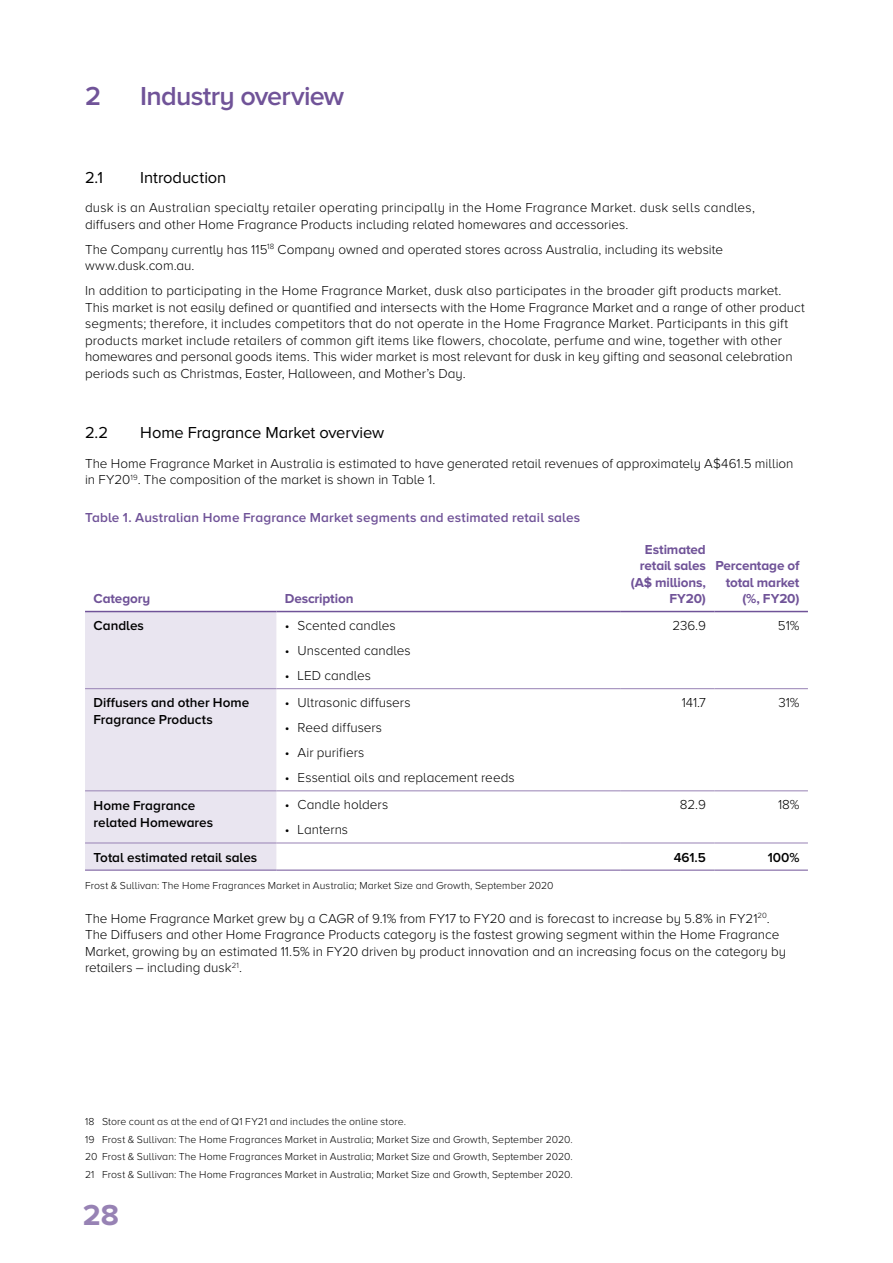
<style>
.page{position:relative;width:893px;height:1263px;background:#fff}
.page>*{position:absolute;margin:0;border:0;box-sizing:border-box;transform-origin:0 0}
.t1{font:700 30px "Proxima Nova A";color:#9782b4}
.t2{font:600 27px "Proxima Nova A";letter-spacing:-.03em;color:#705398}
.b_Head_A{font:16.5px "Proxima Nova A";letter-spacing:-.005em;color:#000}
.b_Body{font:300 13.5px/16.5px "Proxima Nova A";color:#000}
.f_Text{font:600 13.5px/16.5px "Proxima Nova A";color:#000}
.f_Col_Head_Right{font:700 13.5px/16.5px "Proxima Nova A";letter-spacing:-.01em;color:#705398;text-align:right}
.b_Figure_Head{font:600 13.5px "Proxima Nova A";letter-spacing:.01em;color:#705398}
.f_Nºs{font:300 13.5px "Proxima Nova A";letter-spacing:-.01em;color:#000}
.f_Col_Head_Left{font:700 13.5px "Proxima Nova A";letter-spacing:-.01em;color:#705398}
.f_Nºs-2{font:600 13.5px "Proxima Nova A";letter-spacing:-.01em;color:#000}
.b_Page_Footnote{font:300 10.5px "Proxima Nova A";letter-spacing:.01em;color:#000}
.b_Source{font:300 10.5px "Proxima Nova A";letter-spacing:.01em;color:#000}
</style>
<div class="page">
<div style="left:85px;top:612px;width:191px;height:258px;background:#e9e5f0"></div>
<hr style="left:621px;top:870px;width:93px;height:1px;background:#705398">
<hr style="left:714px;top:870px;width:94px;height:1px;background:#705398">
<hr style="left:85px;top:870px;width:191px;height:1px;background:#705398">
<hr style="left:276px;top:870px;width:345px;height:1px;background:#705398">
<hr style="left:621px;top:843px;width:93px;height:1px;background:#9782b4">
<hr style="left:714px;top:843px;width:94px;height:1px;background:#9782b4">
<hr style="left:85px;top:843px;width:191px;height:1px;background:#9782b4">
<hr style="left:276px;top:843px;width:345px;height:1px;background:#9782b4">
<hr style="left:621px;top:790px;width:93px;height:1px;background:#9782b4">
<hr style="left:714px;top:790px;width:94px;height:1px;background:#9782b4">
<hr style="left:85px;top:790px;width:191px;height:1px;background:#9782b4">
<hr style="left:276px;top:790px;width:345px;height:1px;background:#9782b4">
<hr style="left:621px;top:688px;width:93px;height:1px;background:#9782b4">
<hr style="left:714px;top:688px;width:94px;height:1px;background:#9782b4">
<hr style="left:85px;top:688px;width:191px;height:1px;background:#9782b4">
<hr style="left:276px;top:688px;width:345px;height:1px;background:#9782b4">
<hr style="left:621px;top:611px;width:93px;height:1px;background:#705398">
<hr style="left:714px;top:611px;width:94px;height:1px;background:#705398">
<hr style="left:85px;top:611px;width:191px;height:1px;background:#705398">
<hr style="left:276px;top:611px;width:345px;height:1px;background:#705398">
<h2 class="t2" style="left:85px;top:81px;width:18px">2</h2>
<h2 class="t2" style="left:140px;top:81px;width:205px">Industry overview</h2>
<p class="b_Head_A" style="left:85px;top:168px;width:20px">2.1</p>
<p class="b_Head_A" style="left:140px;top:168px;width:88px">Introduction</p>
<p class="b_Body" style="left:85px;top:199px;width:671px">dusk is an Australian specialty retailer operating principally in the Home Fragrance Market. dusk sells candles, diffusers and other Home Fragrance Products including related homewares and accessories.</p>
<p class="b_Body" style="left:85px;top:241px;width:639px">The Company currently has 115<sup>18</sup> Company owned and operated stores across Australia, including its website www.dusk.com.au.</p>
<p class="b_Body" style="left:85px;top:283px;width:721px">In addition to participating in the Home Fragrance Market, dusk also participates in the broader gift products market.<br>This market is not easily defined or quantified and intersects with the Home Fragrance Market and a range of other product segments; therefore, it includes competitors that do not operate in the Home Fragrance Market. Participants in this gift products market include retailers of common gift items like flowers, chocolate, perfume and wine, together with other homewares and personal goods items. This wider market is most relevant for dusk in key gifting and seasonal celebration periods such as Christmas, Easter, Halloween, and Mother’s Day.</p>
<p class="b_Head_A" style="left:85px;top:424px;width:25px">2.2</p>
<p class="b_Head_A" style="left:140px;top:424px;width:245px">Home Fragrance Market overview</p>
<p class="b_Body" style="left:85px;top:455px;width:710px">The Home Fragrance Market in Australia is estimated to have generated retail revenues of approximately A$461.5 million in FY20<sup>19</sup>. The composition of the market is shown in Table 1.</p>
<p class="b_Figure_Head" style="left:85px;top:510px;width:497px">Table 1. Australian Home Fragrance Market segments and estimated retail sales</p>
<p class="f_Col_Head_Left" style="left:94px;top:591px;width:58px">Category</p>
<p class="f_Col_Head_Left" style="left:285px;top:591px;width:70px">Description</p>
<p class="f_Text" style="left:94px;top:617px;width:52px">Candles</p>
<p class="b_Body" style="left:285px;top:617px;width:112px">• Scented candles</p>
<p class="b_Body" style="left:285px;top:642px;width:127px">• Unscented candles</p>
<p class="b_Body" style="left:285px;top:667px;width:88px">• LED candles</p>
<p class="f_Text" style="left:94px;top:694px;width:157px">Diffusers and other Home<br>Fragrance Products</p>
<p class="b_Body" style="left:285px;top:694px;width:127px">• Ultrasonic diffusers</p>
<p class="b_Body" style="left:285px;top:719px;width:99px">• Reed diffusers</p>
<p class="b_Body" style="left:285px;top:744px;width:81px">• Air purifiers</p>
<p class="b_Body" style="left:285px;top:769px;width:231px">• Essential oils and replacement reeds</p>
<p class="f_Text" style="left:94px;top:797px;width:121px">Home Fragrance related Homewares</p>
<p class="b_Body" style="left:285px;top:797px;width:105px">• Candle holders</p>
<p class="b_Body" style="left:285px;top:822px;width:65px">• Lanterns</p>
<p class="f_Col_Head_Right" style="left:631px;top:540px;width:76px">Estimated retail sales (A$ millions,<br>FY20)</p>
<p class="f_Col_Head_Right" style="left:715px;top:557px;width:86px">Percentage of total market (%, FY20)</p>
<p class="f_Nºs" style="left:672px;top:618px;width:35px">236.9</p>
<p class="f_Nºs" style="left:778px;top:618px;width:23px">51%</p>
<p class="f_Nºs" style="left:682px;top:695px;width:25px">141.7</p>
<p class="f_Nºs" style="left:778px;top:695px;width:22px">31%</p>
<p class="f_Nºs" style="left:680px;top:797px;width:28px">82.9</p>
<p class="f_Nºs" style="left:778px;top:797px;width:23px">18%</p>
<p class="f_Text" style="left:94px;top:849px;width:165px">Total estimated retail sales</p>
<p class="f_Nºs-2" style="left:674px;top:849px;width:33px">461.5</p>
<p class="f_Nºs-2" style="left:768px;top:849px;width:33px">100%</p>
<p class="b_Source" style="left:85px;top:880px;width:470px">Frost &amp; Sullivan: The Home Fragrances Market in Australia; Market Size and Growth, September 2020</p>
<p class="b_Body" style="left:85px;top:910px;width:703px">The Home Fragrance Market grew by a CAGR of 9.1% from FY17 to FY20 and is forecast to increase by 5.8% in FY21<sup>20</sup>.<br>The Diffusers and other Home Fragrance Products category is the fastest growing segment within the Home Fragrance Market, growing by an estimated 11.5% in FY20 driven by product innovation and an increasing focus on the category by retailers – including dusk<sup>21</sup>.</p>
<p class="b_Page_Footnote" style="left:85px;top:1116px;width:323px">18 Store count as at the end of Q1 FY21 and includes the online store.</p>
<p class="b_Page_Footnote" style="left:85px;top:1133px;width:489px">19 Frost &amp; Sullivan: The Home Fragrances Market in Australia; Market Size and Growth, September 2020.</p>
<p class="b_Page_Footnote" style="left:85px;top:1151px;width:489px">20 Frost &amp; Sullivan: The Home Fragrances Market in Australia; Market Size and Growth, September 2020.</p>
<p class="b_Page_Footnote" style="left:85px;top:1169px;width:489px">21 Frost &amp; Sullivan: The Home Fragrances Market in Australia; Market Size and Growth, September 2020.</p>
<h1 class="t1" style="left:83px;top:1197px;width:38px">28</h1>
</div>
